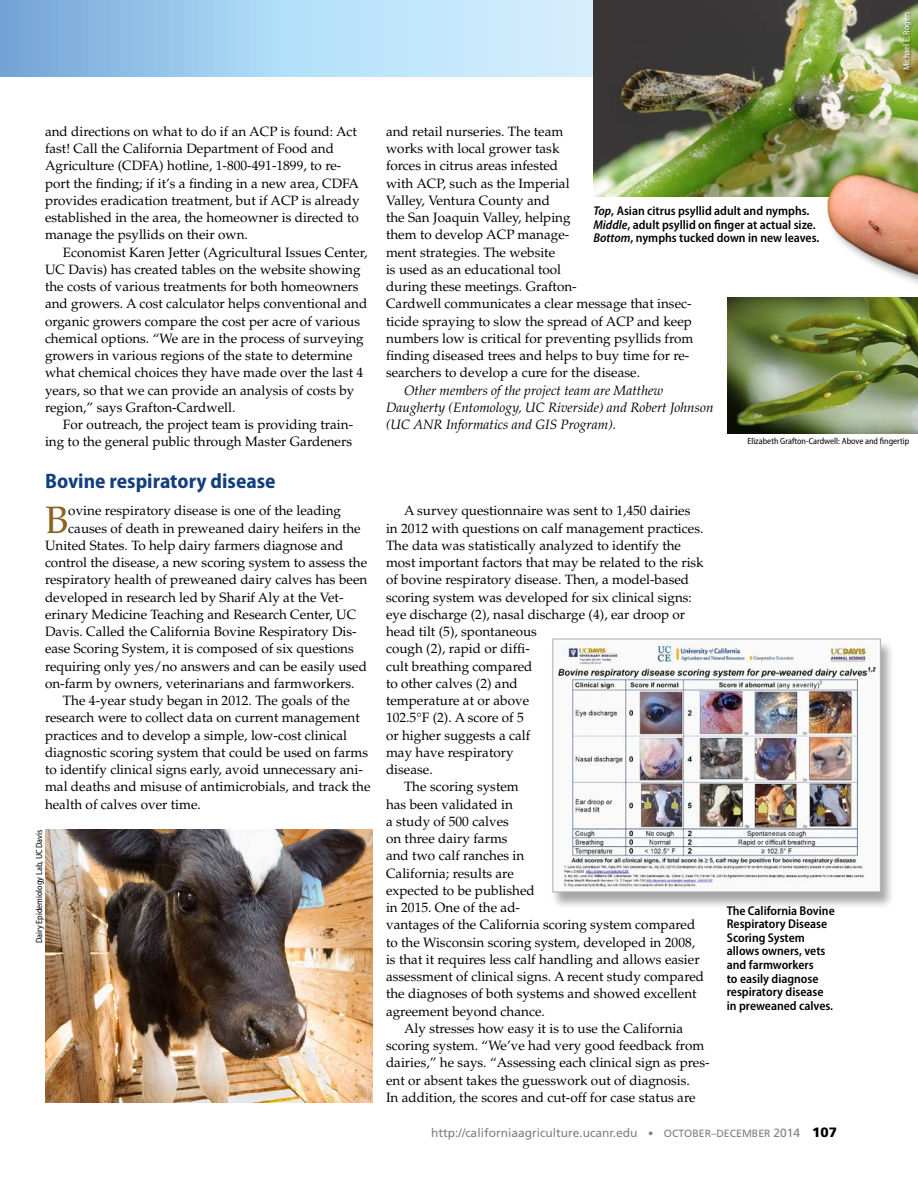
<style>
.page{position:relative;width:918px;height:1188px;background:#fff}
.page>*{position:absolute;margin:0;border:0;box-sizing:border-box;transform-origin:0 0}
.t1{font:38.1px "Palatino LT Std";color:#8b641d}
.t2{font:700 semi-condensed 21px "Myriad Pro";color:#143f7e}
.t3{font:13.5px/17.2px "Palatino LT Std";color:#000}
.t4{font:italic 13.5px/17.2px "Palatino LT Std";color:#000}
.t5{font:600 semi-condensed 12.75px/13.5px "Myriad Pro";color:#000}
.t6{font:12px "Frutiger LT Std";color:#7e817b}
.t7{font:semi-condensed 9px "Myriad Pro";color:#000}
.t8{font:semi-condensed 9px "Myriad Pro";color:#fff}
.s1{font-style:italic}
.s2{font-size:10.5px}
.s3{font-weight:900;font-size:13.5px;color:#000}
</style>
<div class="page">
<div style="left:550px;top:639px;width:345px;height:270px;background:#000;opacity:.35"></div>
<img style="left:554px;top:641px;width:325px;height:249px">
<div style="left:552px;top:639px;width:329px;height:253px;border:1px solid #acadad"></div>
<img style="left:45px;top:830px;width:328px;height:272px">
<img style="left:727px;top:298px;width:191px;height:136px">
<svg style="left:0;top:0;width:593px;height:77px;background:#acd4f1"></svg>
<img style="left:593px;top:0;width:325px;height:197px">
<img style="left:823px;top:170px;width:95px;height:114px">
<div style="left:903px;top:12px;width:10px;height:60px;background:#000;opacity:.45"></div>
<p class="t8" style="left:901px;top:70px;width:61px;rotate:-90deg">Michael E. Rogers</p>
<p class="t3" style="left:45px;top:123px;width:316px">and directions on what to do if an ACP is found: Act fast! Call the California Department of Food and Agriculture (CDFA) hotline, 1-800-491-1899, to re&shy;port the finding; if it’s a finding in a new area, CDFA provides eradication treatment, but if ACP is already established in the area, the homeowner is directed to manage the psyllids on their own.</p>
<p class="t3" style="left:45px;top:244px;width:324px;text-indent:18px">Economist Karen Jetter (Agricultural Issues Center, UC Davis) has created tables on the website showing the costs of various treatments for both homeowners and growers. A cost calculator helps conventional and organic growers compare the cost per acre of various chemical options. “We are in the process of surveying growers in various regions of the state to determine what chemical choices they have made over the last 4 years, so that we can provide an analysis of costs by region,” says Grafton-Cardwell.</p>
<p class="t3" style="left:45px;top:416px;width:310px;text-align:right">For outreach, the project team is providing train&shy;ing to the general public through Master Gardeners</p>
<h2 class="t2" style="left:45px;top:468px;width:232px">Bovine respiratory disease</h2>
<h1 class="t1" style="left:45px;top:497px;width:25px">B</h1>
<p class="t3" style="left:68px;top:502px;width:274px">ovine respiratory disease is one of the leading</p>
<p class="t3" style="left:68px;top:520px;width:294px">causes of death in preweaned dairy heifers in the</p>
<p class="t3" style="left:45px;top:537px;width:300px">United States. To help dairy farmers diagnose and</p>
<p class="t3" style="left:45px;top:554px;width:324px">control the disease, a new scoring system to assess the</p>
<p class="t3" style="left:45px;top:571px;width:324px">respiratory health of preweaned dairy calves has been</p>
<p class="t3" style="left:45px;top:589px;width:300px">developed in research led by Sharif Aly at the Vet-</p>
<p class="t3" style="left:45px;top:606px;width:313px">erinary Medicine Teaching and Research Center, UC</p>
<p class="t3" style="left:45px;top:623px;width:313px">Davis. Called the California Bovine Respiratory Dis-</p>
<p class="t3" style="left:45px;top:640px;width:310px">ease Scoring System, it is composed of six questions</p>
<p class="t3" style="left:45px;top:658px;width:323px">requiring only yes/no answers and can be easily used</p>
<p class="t3" style="left:45px;top:675px;width:311px">on-farm by owners, veterinarians and farmworkers.</p>
<p class="t3" style="left:63px;top:692px;width:288px">The 4-year study began in 2012. The goals of the</p>
<p class="t3" style="left:45px;top:709px;width:316px">research were to collect data on current management</p>
<p class="t3" style="left:45px;top:727px;width:304px">practices and to develop a simple, low-cost clinical</p>
<p class="t3" style="left:45px;top:744px;width:325px">diagnostic scoring system that could be used on farms</p>
<p class="t3" style="left:45px;top:761px;width:319px">to identify clinical signs early, avoid unnecessary ani-</p>
<p class="t3" style="left:45px;top:778px;width:327px">mal deaths and misuse of antimicrobials, and track the</p>
<p class="t3" style="left:45px;top:796px;width:158px">health of calves over time.</p>
<p class="t7" style="left:33px;top:943px;width:115px;rotate:-90deg">Dairy Epidemiology Lab, UC Davis</p>
<p class="t3" style="left:386px;top:123px;width:309px">and retail nurseries. The team<br>works with local grower task<br>forces in citrus areas infested<br>with ACP, such as the Imperial<br>Valley, Ventura County and<br>the San Joaquin Valley, helping<br>them to develop ACP manage-<br>ment strategies. The website<br>is used as an educational tool<br>during these meetings. Grafton-<br>Cardwell communicates a clear message that insec&shy;ticide spraying to slow the spread of ACP and keep numbers low is critical for preventing psyllids from finding diseased trees and helps to buy time for re&shy;searchers to develop a cure for the disease.</p>
<p class="t4" style="left:386px;top:382px;width:329px;text-indent:18px">Other members of the project team are Matthew<br>Daugherty (Entomology, UC Riverside) and Robert Johnson (UC ANR Informatics and GIS Program).</p>
<p class="t5" style="left:593px;top:204px;width:227px"><span class="s1">Top</span>, Asian citrus psyllid adult and nymphs.<br><span class="s1">Middle</span>, adult psyllid on finger at actual size.<br><span class="s1">Bottom</span>, nymphs tucked down in new leaves.</p>
<p class="t7" style="left:747px;top:435px;width:163px">Elizabeth Grafton-Cardwell: Above and fingertip</p>
<p class="t3" style="left:404px;top:502px;width:288px">A survey questionnaire was sent to 1,450 dairies</p>
<p class="t3" style="left:386px;top:520px;width:319px">in 2012 with questions on calf management practices.</p>
<p class="t3" style="left:386px;top:537px;width:297px">The data was statistically analyzed to identify the</p>
<p class="t3" style="left:386px;top:554px;width:319px">most important factors that may be related to the risk</p>
<p class="t3" style="left:386px;top:571px;width:305px">of bovine respiratory disease. Then, a model-based</p>
<p class="t3" style="left:386px;top:589px;width:307px">scoring system was developed for six clinical signs:</p>
<p class="t3" style="left:386px;top:606px;width:301px">eye discharge (2), nasal discharge (4), ear droop or</p>
<p class="t3" style="left:386px;top:623px;width:152px">head tilt (5), spontaneous</p>
<p class="t3" style="left:386px;top:640px;width:145px">cough (2), rapid or diffi-</p>
<p class="t3" style="left:386px;top:658px;width:148px">cult breathing compared</p>
<p class="t3" style="left:386px;top:675px;width:133px">to other calves (2) and</p>
<p class="t3" style="left:386px;top:692px;width:145px">temperature at or above</p>
<p class="t3" style="left:386px;top:709px;width:139px">102.5°F (2). A score of 5</p>
<p class="t3" style="left:386px;top:727px;width:146px">or higher suggests a calf</p>
<p class="t3" style="left:386px;top:744px;width:129px">may have respiratory</p>
<p class="t3" style="left:386px;top:761px;width:48px">disease.</p>
<p class="t3" style="left:404px;top:778px;width:116px">The scoring system</p>
<p class="t3" style="left:386px;top:796px;width:128px">has been validated in</p>
<p class="t3" style="left:386px;top:813px;width:124px">a study of 500 calves</p>
<p class="t3" style="left:386px;top:830px;width:123px">on three dairy farms</p>
<p class="t3" style="left:386px;top:847px;width:140px">and two calf ranches in</p>
<p class="t3" style="left:386px;top:865px;width:129px">California; results are</p>
<p class="t3" style="left:386px;top:882px;width:150px">expected to be published</p>
<p class="t3" style="left:386px;top:899px;width:136px">in 2015. One of the ad-</p>
<p class="t3" style="left:386px;top:916px;width:311px">vantages of the California scoring system compared</p>
<p class="t3" style="left:386px;top:934px;width:311px">to the Wisconsin scoring system, developed in 2008,</p>
<p class="t3" style="left:386px;top:951px;width:315px">is that it requires less calf handling and allows easier</p>
<p class="t3" style="left:386px;top:968px;width:320px">assessment of clinical signs. A recent study compared</p>
<p class="t3" style="left:386px;top:985px;width:312px">the diagnoses of both systems and showed excellent</p>
<p class="t3" style="left:386px;top:1003px;width:160px">agreement beyond chance.</p>
<p class="t3" style="left:404px;top:1020px;width:281px">Aly stresses how easy it is to use the California</p>
<p class="t3" style="left:386px;top:1037px;width:320px">scoring system. “We’ve had very good feedback from</p>
<p class="t3" style="left:386px;top:1054px;width:325px">dairies,” he says. “Assessing each clinical sign as pres-</p>
<p class="t3" style="left:386px;top:1072px;width:305px">ent or absent takes the guesswork out of diagnosis.</p>
<p class="t3" style="left:386px;top:1089px;width:311px">In addition, the scores and cut-off for case status are</p>
<p class="t5" style="left:727px;top:904px;width:109px">The California Bovine<br>Respiratory Disease<br>Scoring System allows owners, vets and farmworkers<br>to easily diagnose respiratory disease in preweaned calves.</p>
<p class="t6" style="left:431px;top:1126px;width:407px">http://californiaagriculture.ucanr.edu <span class="s2">• OCTOBER–DECEMBER</span> 2014 <span class="s3">107</span></p>
</div>
